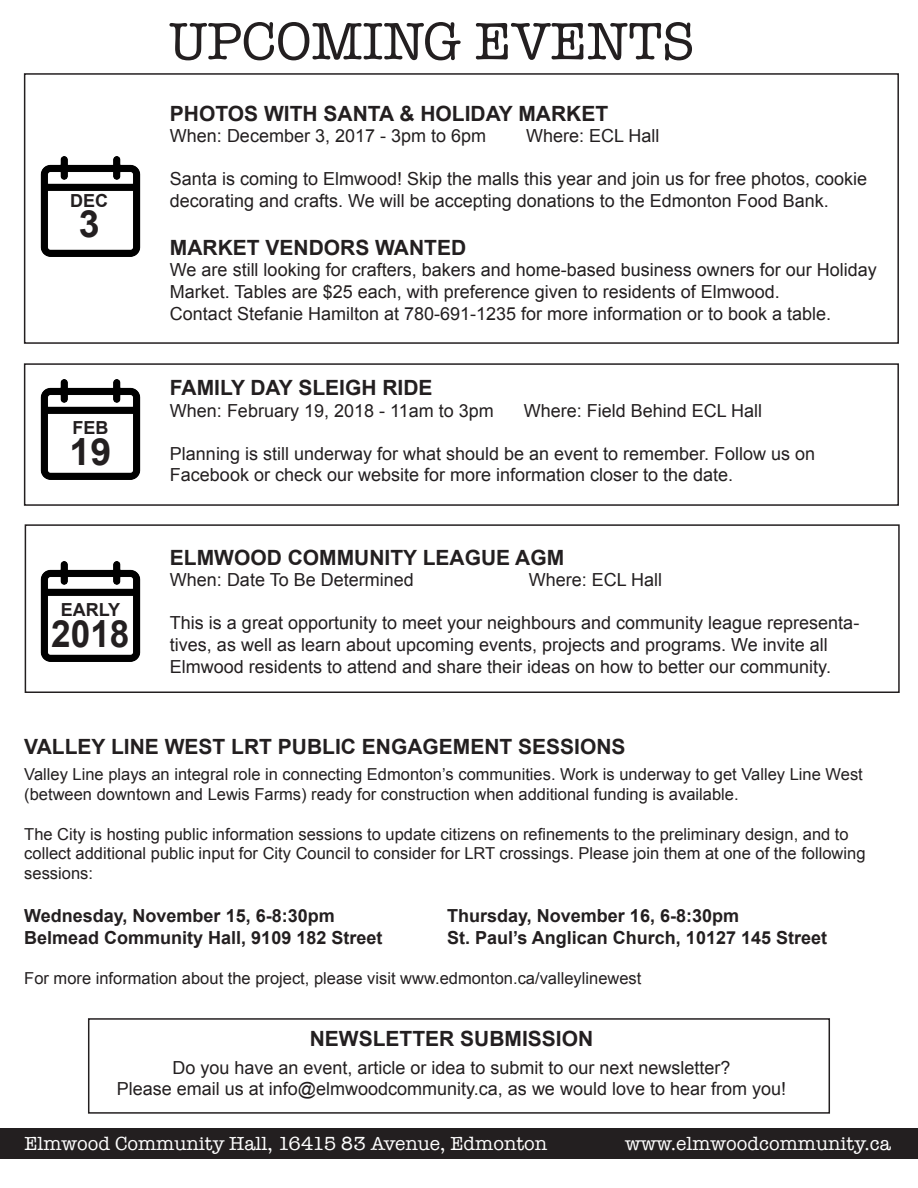
<style>
.page{position:relative;width:918px;height:1188px;background:#fff}
.page>*{position:absolute;margin:0;border:0;box-sizing:border-box;transform-origin:0 0}
.t1{font:54px "American Typewriter";color:#231f20}
.t2{font:700 37.5px "Arial";color:#231f20;scale:.94 1}
.t3{font:700 37.5px "Arial";color:#231f20}
.t4{font:700 21px "Arial";color:#231f20}
.t5{font:19.5px "American Typewriter";color:#fff}
.t6{font:18px/21.6px "Arial";color:#231f20}
.t7{font:700 18px "Arial";color:#231f20}
.t8{font:16.5px/19.8px "Arial";color:#231f20}
</style>
<div class="page">
<img style="left:41px;top:156px;width:100px;height:100px">
<div style="left:0;top:1128px;width:918px;height:31px;background:#231f20"></div>
<img style="left:41px;top:380px;width:100px;height:100px">
<img style="left:41px;top:562px;width:100px;height:99px">
<div style="left:24px;top:73px;width:875px;height:271px;border:2px solid #231f20"></div>
<div style="left:24px;top:363px;width:875px;height:143px;border:2px solid #231f20"></div>
<div style="left:25px;top:524px;width:875px;height:169px;border:2px solid #231f20"></div>
<div style="left:88px;top:1018px;width:742px;height:96px;border:2px solid #231f20"></div>
<p class="t7" style="left:70px;top:191px;width:39px">DEC</p>
<p class="t3" style="left:79px;top:203px;width:22px">3</p>
<p class="t7" style="left:72px;top:418px;width:37px">FEB</p>
<p class="t3" style="left:69px;top:430px;width:43px">19</p>
<p class="t7" style="left:61px;top:600px;width:61px">EARLY</p>
<p class="t2" style="left:51px;top:612px;width:85px">2018</p>
<p class="t1" style="left:169px;top:0;width:528px">UPCOMING EVENTS</p>
<p class="t4" style="left:170px;top:101px;width:440px">PHOTOS WITH SANTA &amp; HOLIDAY MARKET</p>
<p class="t6" style="left:170px;top:125px;width:318px">When: December 3, 2017 - 3pm to 6pm</p>
<p class="t6" style="left:526px;top:125px;width:135px">Where: ECL Hall</p>
<p class="t6" style="left:170px;top:168px;width:699px">Santa is coming to Elmwood! Skip the malls this year and join us for free photos, cookie decorating and crafts. We will be accepting donations to the Edmonton Food Bank.</p>
<p class="t4" style="left:170px;top:236px;width:298px">MARKET VENDORS WANTED</p>
<p class="t6" style="left:170px;top:259px;width:708px">We are still looking for crafters, bakers and home-based business owners for our Holiday<br>Market. Tables are $25 each, with preference given to residents of Elmwood.</p>
<p class="t6" style="left:170px;top:302px;width:663px">Contact Stefanie Hamilton at 780-691-1235 for more information or to book a table.</p>
<p class="t4" style="left:170px;top:376px;width:264px">FAMILY DAY SLEIGH RIDE</p>
<p class="t6" style="left:170px;top:399px;width:325px">When: February 19, 2018 - 11am to 3pm</p>
<p class="t6" style="left:524px;top:399px;width:240px">Where: Field Behind ECL Hall</p>
<p class="t6" style="left:170px;top:443px;width:647px">Planning is still underway for what should be an event to remember. Follow us on</p>
<p class="t6" style="left:170px;top:464px;width:565px">Facebook or check our website for more information closer to the date.</p>
<p class="t4" style="left:170px;top:545px;width:396px">ELMWOOD COMMUNITY LEAGUE AGM</p>
<p class="t6" style="left:170px;top:569px;width:245px">When: Date To Be Determined</p>
<p class="t6" style="left:529px;top:569px;width:135px">Where: ECL Hall</p>
<p class="t6" style="left:170px;top:612px;width:691px">This is a great opportunity to meet your neighbours and community league representa&shy;tives, as well as learn about upcoming events, projects and programs. We invite all</p>
<p class="t6" style="left:170px;top:656px;width:663px">Elmwood residents to attend and share their ideas on how to better our community.</p>
<p class="t4" style="left:24px;top:735px;width:603px">VALLEY LINE WEST LRT PUBLIC ENGAGEMENT SESSIONS</p>
<p class="t8" style="left:24px;top:764px;width:840px">Valley Line plays an integral role in connecting Edmonton’s communities. Work is underway to get Valley Line West (between downtown and Lewis Farms) ready for construction when additional funding is available.</p>
<p class="t8" style="left:24px;top:824px;width:843px">The City is hosting public information sessions to update citizens on refinements to the preliminary design, and to collect additional public input for City Council to consider for LRT crossings. Please join them at one of the following sessions:</p>
<p class="t7" style="left:24px;top:906px;width:312px">Wednesday, November 15, 6-8:30pm</p>
<p class="t7" style="left:447px;top:906px;width:293px">Thursday, November 16, 6-8:30pm</p>
<p class="t7" style="left:24px;top:928px;width:360px">Belmead Community Hall, 9109 182 Street</p>
<p class="t7" style="left:447px;top:928px;width:381px">St. Paul’s Anglican Church, 10127 145 Street</p>
<p class="t8" style="left:24px;top:968px;width:619px">For more information about the project, please visit www.edmonton.ca/valleylinewest</p>
<p class="t4" style="left:310px;top:1027px;width:285px">NEWSLETTER SUBMISSION</p>
<p class="t6" style="left:172px;top:1056px;width:560px">Do you have an event, article or idea to submit to our next newsletter?</p>
<p class="t6" style="left:117px;top:1078px;width:671px">Please email us at info@elmwoodcommunity.ca, as we would love to hear from you!</p>
<p class="t5" style="left:24px;top:1129px;width:524px">Elmwood Community Hall, 16415 83 Avenue, Edmonton</p>
<p class="t5" style="left:625px;top:1129px;width:267px">www.elmwoodcommunity.ca</p>
</div>
